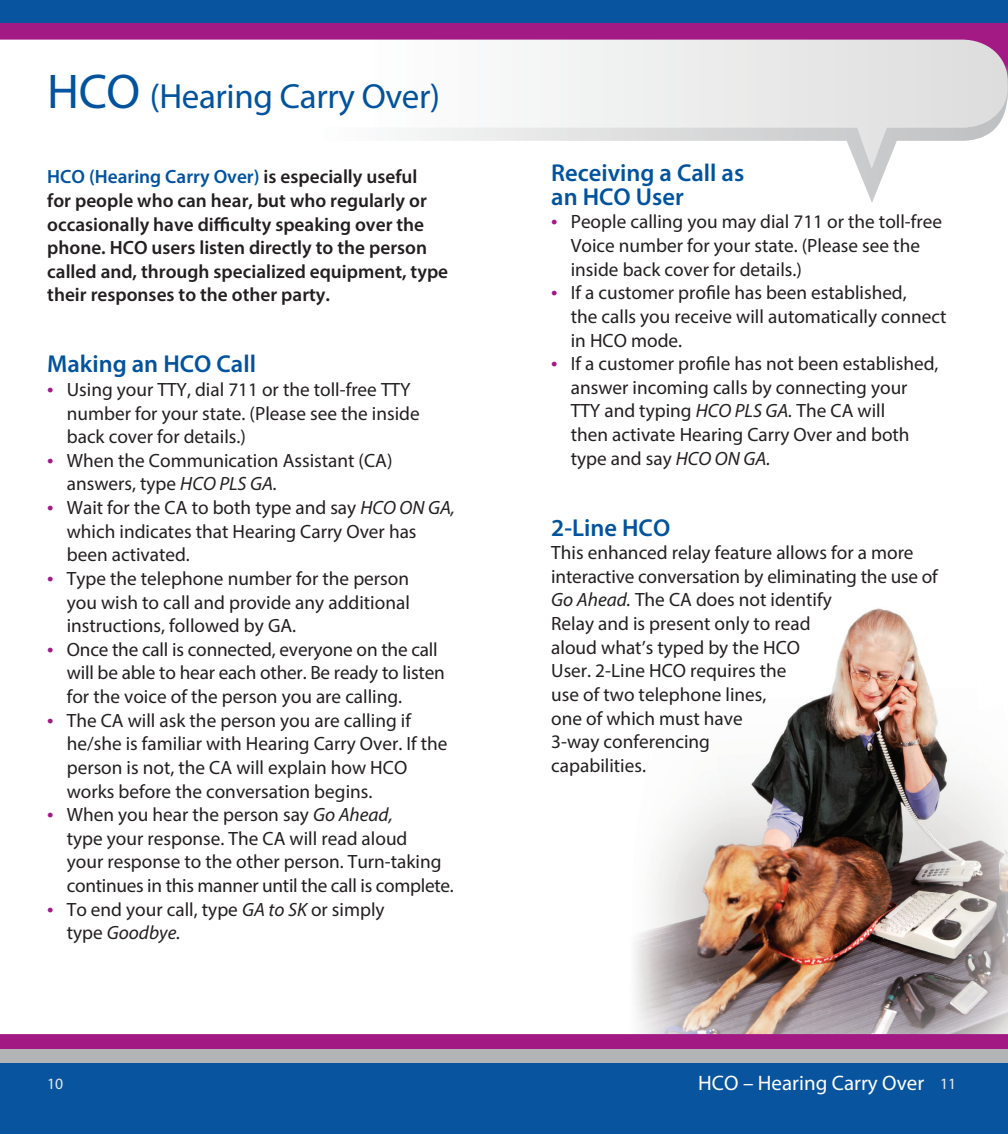
<style>
.page{position:relative;width:1008px;height:1134px;background:#fff}
.page>*{position:absolute;margin:0;border:0;box-sizing:border-box;transform-origin:0 0}
.t1{font:35px "Myriad Pro";letter-spacing:-.01em;color:#01539e}
.t2{font:600 24.5px/23.6px "Myriad Pro";color:#01539e}
.t3{font:21px "Myriad Pro";color:#fff}
.t4{font:19.25px/23.6px "Myriad Pro";color:#231f20}
.t5{font:600 19.25px/23.6px "Myriad Pro";color:#231f20}
.t6{font:15.75px "Myriad Pro";color:#e9eaeb}
.s1{font-size:49px}
.s2{color:#01539e}
.s3{font-size:22.75px;color:#a31984}
.s4{font-style:italic}
</style>
<div class="page">
<img style="left:634px;top:608px;width:374px;height:426px">
<div style="left:0;top:1034px;width:1008px;height:15px;background:#a31984"></div>
<div style="left:0;top:1049px;width:1008px;height:33px;background:#b2b4b6"></div>
<div style="left:0;top:1064px;width:1008px;height:70px;background:#08549f"></div>
<div style="left:0;top:0;width:1008px;height:71px;background:#08549f"></div>
<div style="left:0;top:24px;width:1008px;height:93px;background:linear-gradient(to right,#a31a84,#a31a84)"></div>
<svg style="left:0;top:40px;width:1008px;height:77px"></svg>
<svg style="left:316px;top:91px;width:692px;height:112px"></svg>
<p class="t1" style="left:47px;top:75px;width:394px"><span class="s1">HCO</span> (Hearing Carry Over)</p>
<p class="t5" style="left:47px;top:165px;width:402px"><span class="s2">HCO (Hearing Carry Over)</span> is especially useful<br>for people who can hear, but who regularly or occasionally have difficulty speaking over the phone. HCO users listen directly to the person called and, through specialized equipment, type their responses to the other party.</p>
<p class="t2" style="left:47px;top:352px;width:210px">Making an HCO Call</p>
<p class="t4" style="left:67px;top:377px;width:354px;text-indent:-20px"><span class="s3">•</span> Using your TTY, dial 711 or the toll-free TTY number for your state. (Please see the inside back cover for details.)</p>
<p class="t4" style="left:67px;top:448px;width:327px;text-indent:-20px"><span class="s3">•</span> When the Communication Assistant (CA) answers, type <span class="s4">HCO PLS GA.</span></p>
<p class="t4" style="left:67px;top:495px;width:390px;text-indent:-20px"><span class="s3">•</span> Wait for the CA to both type and say <span class="s4">HCO ON GA, </span>which indicates that Hearing Carry Over has been activated.</p>
<p class="t4" style="left:67px;top:566px;width:345px;text-align:justify;text-indent:-20px"><span class="s3">•</span> Type the telephone number for the person you wish to call and provide any additional instructions, followed by GA.</p>
<p class="t4" style="left:67px;top:637px;width:380px;text-indent:-20px"><span class="s3">•</span> Once the call is connected, everyone on the call will be able to hear each other. Be ready to listen for the voice of the person you are calling.</p>
<p class="t4" style="left:67px;top:708px;width:382px;text-indent:-20px"><span class="s3">•</span> The CA will ask the person you are calling if he/she is familiar with Hearing Carry Over. If the person is not, the CA will explain how HCO works before the conversation begins.</p>
<p class="t4" style="left:67px;top:803px;width:389px;text-indent:-20px"><span class="s3">•</span> When you hear the person say <span class="s4">Go Ahead,<br></span>type your response. The CA will read aloud<br>your response to the other person. Turn-taking continues in this manner until the call is complete.</p>
<p class="t4" style="left:67px;top:897px;width:319px;text-indent:-20px"><span class="s3">•</span> To end your call, type <span class="s4">GA to SK</span> or simply type <span class="s4">Goodbye.</span></p>
<p class="t2" style="left:551px;top:161px;width:195px">Receiving a Call as an HCO User</p>
<p class="t4" style="left:571px;top:210px;width:373px;text-indent:-20px"><span class="s3">•</span> People calling you may dial 711 or the toll-free<br>Voice number for your state. (Please see the inside back cover for details.)</p>
<p class="t4" style="left:571px;top:281px;width:377px;text-indent:-20px"><span class="s3">•</span> If a customer profile has been established,<br>the calls you receive will automatically connect in HCO mode.</p>
<p class="t4" style="left:571px;top:352px;width:369px;text-indent:-20px"><span class="s3">•</span> If a customer profile has not been established, answer incoming calls by connecting your TTY and typing <span class="s4">HCO PLS GA.</span> The CA will<br>then activate Hearing Carry Over and both type and say <span class="s4">HCO ON GA.</span></p>
<p class="t2" style="left:551px;top:515px;width:121px">2-Line HCO</p>
<p class="t4" style="left:551px;top:541px;width:388px">This enhanced relay feature allows for a more interactive conversation by eliminating the use of<br><span class="s4">Go Ahead.</span> The CA does not identify<br>Relay and is present only to read<br>aloud what’s typed by the HCO<br>User. 2-Line HCO requires the<br>use of two telephone lines,<br>one of which must have<br>3-way conferencing<br>capabilities.</p>
<p class="t6" style="left:47px;top:1074px;width:18px">10</p>
<p class="t3" style="left:698px;top:1070px;width:228px">HCO – Hearing Carry Over</p>
<p class="t6" style="left:940px;top:1074px;width:18px">11</p>
</div>
